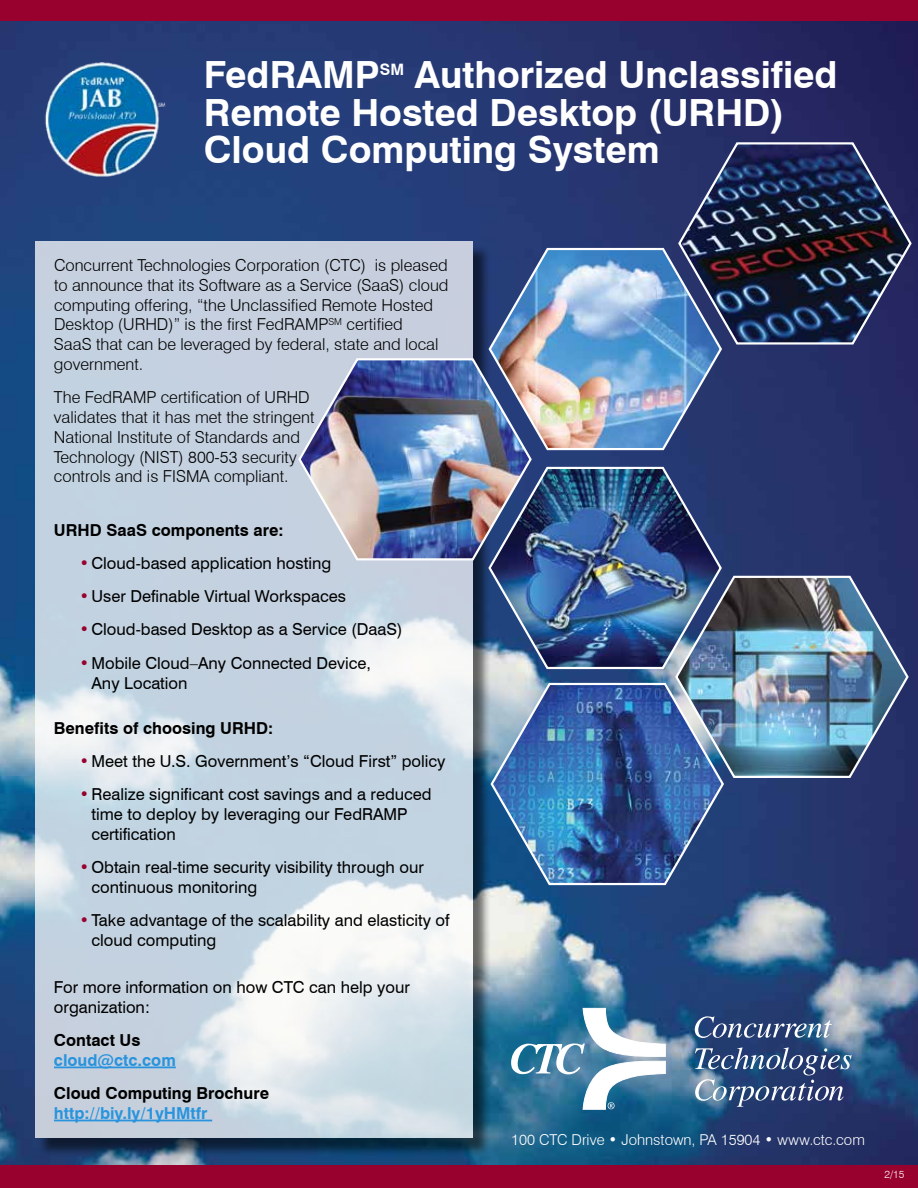
<style>
.page{position:relative;width:918px;height:1188px;background:#fff}
.page>*{position:absolute;margin:0;border:0;box-sizing:border-box;transform-origin:0 0}
.t1{font:700 37.5px/37.5px "Swiss 721 BT";color:#fff}
.t2{font:16.5px/19.8px "Swiss 721 BT";color:#000}
.t3{font:300 16.5px/19.8px "Swiss 721 BT";color:#000}
.t4{font:700 16.5px "Swiss 721 BT";color:#000}
.t5{font:700 16.5px "Swiss 721 BT";color:#2994dd}
.t6{font:700 15.75px "Swiss 721 BT";color:#fff}
.t7{font:300 15px "Swiss 721 BT";color:#fff}
.t8{font:300 10.5px "Swiss 721 BT";color:#fff}
.s1{color:#98002e}
</style>
<div class="page">
<img style="left:0;top:20px;width:918px;height:1145px">
<div style="left:38px;top:244px;width:454px;height:913px;background:#000;opacity:.75"></div>
<svg style="left:35px;top:242px;width:438px;height:896px;background:#cbd7e3"></svg>
<hr style="left:54px;top:1067px;width:122px;height:1px;background:#2994dd">
<hr style="left:54px;top:1120px;width:158px;height:1px;background:#2994dd">
<img style="left:487px;top:246px;width:236px;height:205px">
<img style="left:297px;top:356px;width:236px;height:206px">
<img style="left:487px;top:465px;width:236px;height:205px">
<div style="left:0;top:0;width:918px;height:20px;background:#98002e"></div>
<img style="left:674px;top:574px;width:236px;height:205px">
<img style="left:677px;top:140px;width:236px;height:206px">
<svg style="left:695px;top:1016px;width:137px;height:22px;background:#586e95"></svg>
<svg style="left:695px;top:1047px;width:157px;height:60px;background:#4d648e"></svg>
<svg style="left:511px;top:1008px;width:154px;height:101px"></svg>
<div style="left:0;top:1165px;width:918px;height:23px;background:#98002e"></div>
<img style="left:489px;top:681px;width:236px;height:205px">
<img style="left:34px;top:61px;width:144px;height:116px">
<h1 class="t1" style="left:204px;top:56px;width:636px;text-indent:211px">Authorized Unclassified<br>Remote Hosted Desktop (URHD)<br>Cloud Computing System</h1>
<h1 class="t1" style="left:204px;top:56px;width:178px">FedRAMP</h1>
<p class="t6" style="left:380px;top:60px;width:26px">SM</p>
<p class="t3" style="left:54px;top:255px;width:396px">Concurrent Technologies Corporation (CTC) is pleased to announce that its Software as a Service (SaaS) cloud computing offering, “the Unclassified Remote Hosted Desktop (URHD)” is the first FedRAMP<sup>SM</sup> certified<br>SaaS that can be leveraged by federal, state and local government.</p>
<p class="t3" style="left:54px;top:387px;width:262px">The FedRAMP certification of URHD validates that it has met the stringent National Institute of Standards and Technology (NIST) 800-53 security controls and is FISMA compliant.</p>
<p class="t4" style="left:54px;top:520px;width:231px">URHD SaaS components are:</p>
<p class="t2" style="left:79px;top:553px;width:253px"><span class="s1">•</span>Cloud-based application hosting</p>
<p class="t2" style="left:79px;top:586px;width:268px"><span class="s1">•</span>User Definable Virtual Workspaces</p>
<p class="t2" style="left:79px;top:620px;width:325px"><span class="s1">•</span>Cloud-based Desktop as a Service (DaaS)</p>
<p class="t2" style="left:91px;top:653px;width:281px;text-indent:-12px"><span class="s1">•</span>Mobile Cloud–Any Connected Device,<br>Any Location</p>
<p class="t4" style="left:54px;top:718px;width:221px">Benefits of choosing URHD:</p>
<p class="t2" style="left:79px;top:751px;width:368px"><span class="s1">•</span>Meet the U.S. Government’s “Cloud First” policy</p>
<p class="t2" style="left:91px;top:784px;width:342px;text-indent:-12px"><span class="s1">•</span>Realize significant cost savings and a reduced time to deploy by leveraging our FedRAMP certification</p>
<p class="t2" style="left:91px;top:857px;width:334px;text-indent:-12px"><span class="s1">•</span>Obtain real-time security visibility through our continuous monitoring</p>
<p class="t2" style="left:91px;top:910px;width:360px;text-indent:-12px"><span class="s1">•</span>Take advantage of the scalability and elasticity of cloud computing</p>
<p class="t2" style="left:54px;top:977px;width:358px">For more information on how CTC can help your organization:</p>
<p class="t4" style="left:54px;top:1030px;width:88px">Contact Us</p>
<p class="t5" style="left:54px;top:1050px;width:123px">cloud@ctc.com</p>
<p class="t4" style="left:54px;top:1083px;width:217px">Cloud Computing Brochure</p>
<p class="t5" style="left:54px;top:1103px;width:155px">http://biy.ly/1yHMtfr</p>
<p class="t7" style="left:511px;top:1131px;width:355px">100 CTC Drive • Johnstown, PA 15904 • www.ctc.com</p>
<p class="t8" style="left:885px;top:1168px;width:21px">2/15</p>
</div>
